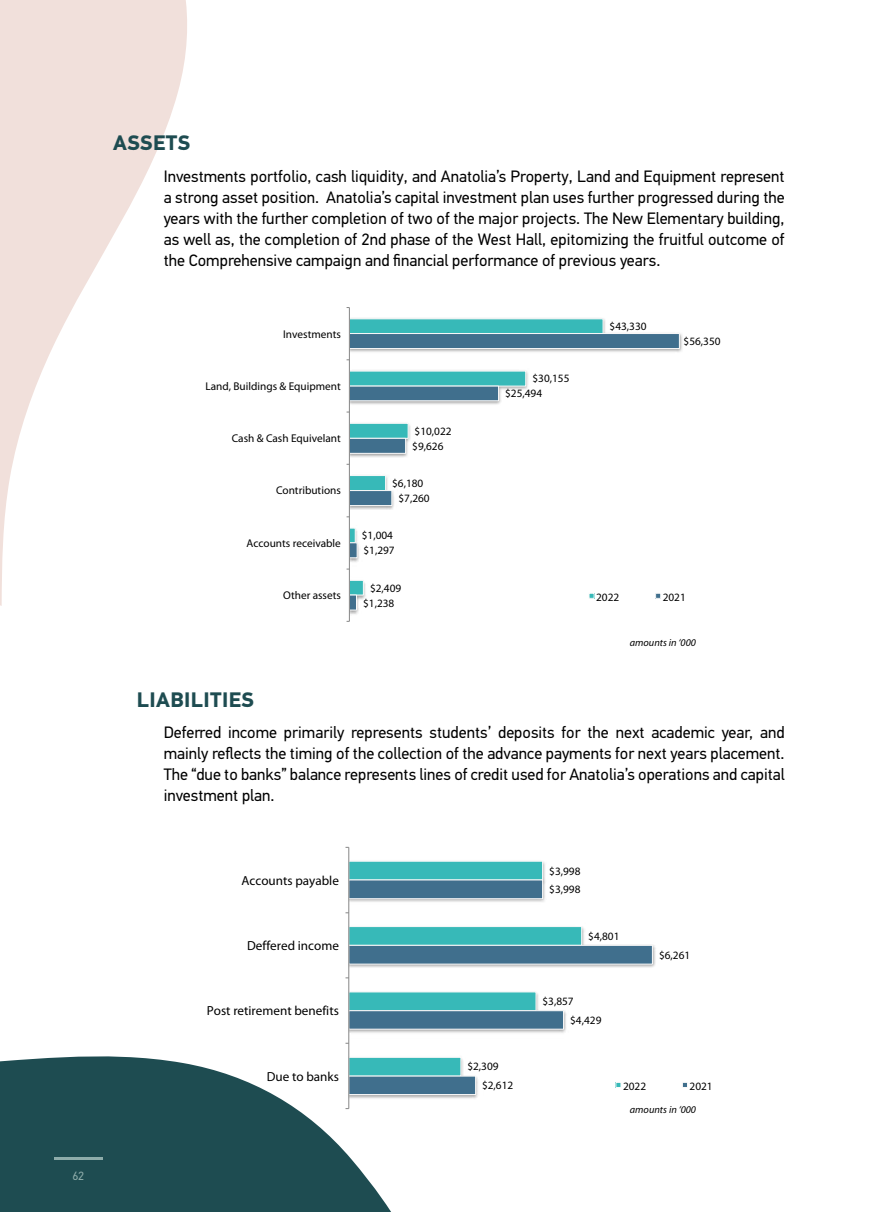
<style>
.page{position:relative;width:872px;height:1212px;background:#fff}
.page>*{position:absolute;margin:0;border:0;box-sizing:border-box;transform-origin:0 0}
.t1{font:700 21px "PF Din Text Pro";letter-spacing:.02em;color:#1e4c51}
.t2{font:16.5px/21px "PF Din Text Pro";color:#000;text-align:justify}
.t3{font:13.2px "Myriad Pro";color:#000}
.t4{font:12px "PF Din Text Pro";color:#8eacaa}
.t5{font:11.25px "Myriad Pro";color:#000}
.t6{font:italic 10.35px "Myriad Pro";color:#000}
</style>
<div class="page">
<svg style="left:350px;top:318px;width:254px;height:15px;background:#48bebd"></svg>
<svg style="left:350px;top:333px;width:330px;height:278px"></svg>
<hr style="left:349px;top:307px;width:1px;height:314px;background:#868686">
<svg style="left:588px;top:593px;width:6px;height:6px"></svg>
<svg style="left:655px;top:593px;width:6px;height:6px"></svg>
<img style="left:415px;top:945px;width:241px;height:154px">
<svg style="left:349px;top:860px;width:196px;height:19px;background:#4bbfbe"></svg>
<svg style="left:349px;top:879px;width:304px;height:216px"></svg>
<hr style="left:348px;top:847px;width:1px;height:261px;background:#868686">
<svg style="left:615px;top:1082px;width:6px;height:6px"></svg>
<svg style="left:682px;top:1082px;width:5px;height:5px"></svg>
<svg style="left:0;top:0;width:187px;height:606px"></svg>
<svg style="left:0;top:993px;width:415px;height:219px;fill:#1e4c51"></svg>
<hr style="left:54px;top:1157px;width:49px;height:3px;background:#8eacaa">
<p class="t4" style="left:73px;top:1168px;width:13px">62</p>
<p class="t1" style="left:113px;top:130px;width:79px">ASSETS</p>
<p class="t2" style="left:164px;top:166px;width:622px">Investments portfolio, cash liquidity, and Anatolia’s Property, Land and Equipment represent a strong asset position. Anatolia’s capital investment plan uses further progressed during the years with the further completion of two of the major projects. The New Elementary building, as well as, the completion of 2nd phase of the West Hall, epitomizing the fruitful outcome of the Comprehensive campaign and financial performance of previous years.</p>
<p class="t5" style="left:283px;top:328px;width:59px">Investments</p>
<p class="t5" style="left:205px;top:380px;width:137px">Land, Buildings &amp; Equipment</p>
<p class="t5" style="left:232px;top:432px;width:111px">Cash &amp; Cash Equivelant</p>
<p class="t5" style="left:276px;top:484px;width:66px">Contributions</p>
<p class="t5" style="left:246px;top:537px;width:96px">Accounts receivable</p>
<p class="t5" style="left:414px;top:425px;width:38px">$10,022</p>
<p class="t5" style="left:412px;top:440px;width:33px">$9,626</p>
<p class="t5" style="left:392px;top:477px;width:33px">$6,180</p>
<p class="t5" style="left:398px;top:492px;width:33px">$7,260</p>
<p class="t5" style="left:362px;top:529px;width:33px">$1,004</p>
<p class="t5" style="left:363px;top:544px;width:33px">$1,297</p>
<p class="t5" style="left:532px;top:372px;width:38px">$30,155</p>
<p class="t5" style="left:505px;top:387px;width:38px">$25,494</p>
<p class="t5" style="left:609px;top:320px;width:38px">$43,330</p>
<p class="t5" style="left:683px;top:335px;width:38px">$56,350</p>
<p class="t1" style="left:137px;top:687px;width:119px">LIABILITIES</p>
<p class="t5" style="left:370px;top:582px;width:33px">$2,409</p>
<p class="t5" style="left:283px;top:589px;width:59px">Other assets</p>
<p class="t5" style="left:596px;top:591px;width:25px">2022</p>
<p class="t5" style="left:662px;top:591px;width:25px">2021</p>
<p class="t6" style="left:630px;top:636px;width:67px">amounts in ‘000</p>
<p class="t5" style="left:363px;top:597px;width:33px">$1,238</p>
<p class="t2" style="left:164px;top:722px;width:622px">Deferred income primarily represents students’ deposits for the next academic year, and mainly reflects the timing of the collection of the advance payments for next years placement.<br>The “due to banks” balance represents lines of credit used for Anatolia’s operations and capital investment plan.</p>
<p class="t3" style="left:241px;top:873px;width:99px">Accounts payable</p>
<p class="t3" style="left:247px;top:938px;width:93px">Deffered income</p>
<p class="t3" style="left:207px;top:1003px;width:134px">Post retirement benefits</p>
<p class="t3" style="left:267px;top:1069px;width:74px">Due to banks</p>
<p class="t5" style="left:467px;top:1060px;width:33px">$2,309</p>
<p class="t5" style="left:482px;top:1079px;width:33px">$2,612</p>
<p class="t5" style="left:549px;top:865px;width:33px">$3,998</p>
<p class="t5" style="left:549px;top:883px;width:33px">$3,998</p>
<p class="t5" style="left:588px;top:930px;width:33px">$4,801</p>
<p class="t5" style="left:542px;top:995px;width:33px">$3,857</p>
<p class="t5" style="left:570px;top:1014px;width:33px">$4,429</p>
<p class="t5" style="left:659px;top:948px;width:33px">$6,261</p>
<p class="t5" style="left:623px;top:1080px;width:25px">2022</p>
<p class="t5" style="left:689px;top:1080px;width:25px">2021</p>
<p class="t6" style="left:630px;top:1104px;width:67px">amounts in ‘000</p>
</div>
